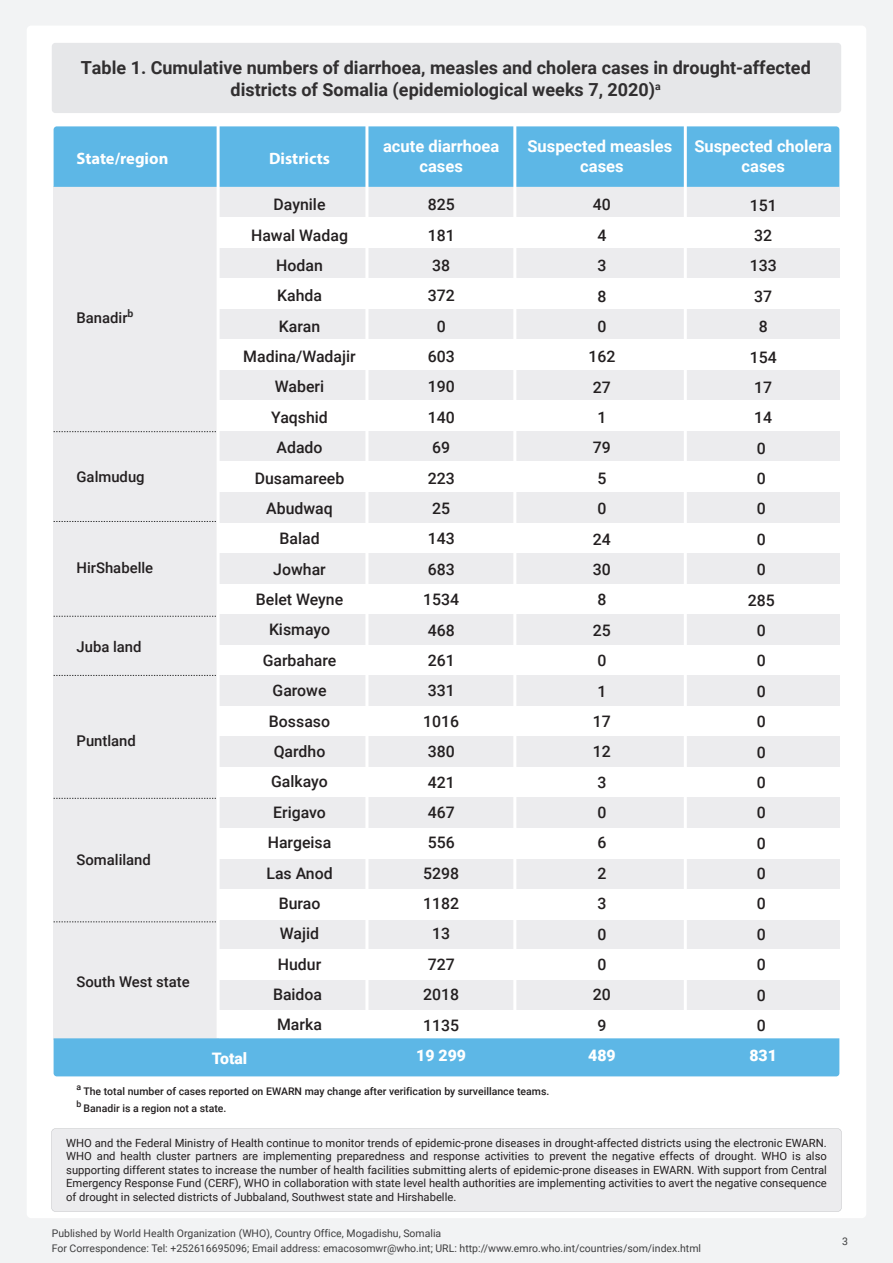
<style>
.page{position:relative;width:893px;height:1263px;background:#f2f3f4}
.page>*{position:absolute;margin:0;border:0;box-sizing:border-box;transform-origin:0 0}
.t1{font:700 18px/21.6px "Roboto";color:#312f30;text-align:center}
.t2{font:700 16.5px/19.8px "Roboto";color:#fff;text-align:center}
.t3{font:700 16.5px "Myriad Pro";color:#fff}
.t4{font:500 15.9px/30.5px "Roboto";color:#231f20;text-align:center}
.t5{font:900 15.9px "Roboto";color:#fff}
.t6{font:500 14.85px "Roboto";color:#231f20}
.t7{font:11.25px/13.5px "Roboto";color:#231f20;text-align:justify}
.t8{font:10.5px/15px "Roboto";color:#3e3e3f}
.t9{font:500 10.5px "Roboto";color:#231f20}
.t10{font:500 8.7px "Roboto";color:#231f20}
</style>
<div class="page">
<div style="left:27px;top:26px;width:839px;height:1192px;background:#fff;border-radius:4px"></div>
<div style="left:52px;top:43px;width:789px;height:70px;background:#e6e7e9;border-radius:4px"></div>
<div style="left:51px;top:1128px;width:791px;height:83px;background:#ececee"></div>
<div style="left:218px;top:187px;width:621px;height:30px;background:#ececee"></div>
<div style="left:218px;top:248px;width:621px;height:30px;background:#ececee"></div>
<div style="left:218px;top:309px;width:621px;height:31px;background:#ececee"></div>
<div style="left:218px;top:370px;width:621px;height:31px;background:#ececee"></div>
<div style="left:218px;top:431px;width:621px;height:31px;background:#ececee"></div>
<div style="left:218px;top:492px;width:621px;height:31px;background:#ececee"></div>
<div style="left:218px;top:553px;width:621px;height:31px;background:#ececee"></div>
<div style="left:218px;top:614px;width:621px;height:31px;background:#ececee"></div>
<div style="left:218px;top:675px;width:621px;height:31px;background:#ececee"></div>
<div style="left:218px;top:736px;width:621px;height:31px;background:#ececee"></div>
<div style="left:218px;top:859px;width:621px;height:30px;background:#ececee"></div>
<div style="left:218px;top:797px;width:621px;height:31px;background:#ececee"></div>
<div style="left:218px;top:920px;width:621px;height:30px;background:#ececee"></div>
<div style="left:218px;top:980px;width:621px;height:30px;background:#ececee"></div>
<div style="left:218px;top:949px;width:621px;height:31px;background:#fff"></div>
<div style="left:54px;top:187px;width:165px;height:853px;background:#ececee"></div>
<svg style="left:54px;top:431px;width:162px;height:1px"></svg>
<svg style="left:54px;top:521px;width:162px;height:1px"></svg>
<svg style="left:54px;top:616px;width:162px;height:1px"></svg>
<svg style="left:54px;top:675px;width:162px;height:1px"></svg>
<svg style="left:54px;top:798px;width:162px;height:1px"></svg>
<svg style="left:54px;top:921px;width:162px;height:1px"></svg>
<div style="left:54px;top:126px;width:785px;height:61px;background:#5db7e6"></div>
<hr style="left:217px;top:126px;width:3px;height:912px;background:#fff">
<hr style="left:365px;top:126px;width:3px;height:912px;background:#fff">
<hr style="left:513px;top:126px;width:3px;height:912px;background:#fff">
<hr style="left:684px;top:126px;width:3px;height:912px;background:#fff">
<div style="left:54px;top:1038px;width:785px;height:38px;background:#5db7e6"></div>
<h1 class="t1" style="left:81px;top:56px;width:732px">Table 1. Cumulative numbers of diarrhoea, measles and cholera cases in drought-affected districts of Somalia (epidemiological weeks 7, 2020)<sup>a</sup></h1>
<h2 class="t3" style="left:77px;top:148px;width:93px">State/region</h2>
<h2 class="t3" style="left:269px;top:148px;width:62px">Districts</h2>
<h2 class="t2" style="left:383px;top:135px;width:118px">acute diarrhoea cases</h2>
<h2 class="t2" style="left:694px;top:135px;width:139px">Suspected cholera cases</h2>
<h2 class="t2" style="left:527px;top:135px;width:146px">Suspected measles cases</h2>
<h3 class="t6" style="left:77px;top:307px;width:58px">Banadir<sup>b</sup></h3>
<h3 class="t6" style="left:77px;top:467px;width:70px">Galmudug</h3>
<h3 class="t6" style="left:77px;top:558px;width:78px">HirShabelle</h3>
<h3 class="t6" style="left:77px;top:636px;width:67px">Juba land</h3>
<h3 class="t6" style="left:77px;top:730px;width:61px">Puntland</h3>
<h3 class="t6" style="left:77px;top:849px;width:76px">Somaliland</h3>
<h3 class="t6" style="left:77px;top:971px;width:115px">South West state</h3>
<h3 class="t4" style="left:243px;top:189px;width:114px">Daynile<br>Hawal Wadag<br>Hodan<br>Kahda<br>Karan<br>Madina/Wadajir<br>Waberi<br>Yaqshid<br>Adado<br>Dusamareeb<br>Abudwaq<br>Balad<br>Jowhar<br>Belet Weyne<br>Kismayo<br>Garbahare<br>Garowe<br>Bossaso<br>Qardho<br>Galkayo<br>Erigavo<br>Hargeisa<br>Las Anod<br>Burao<br>Wajid<br>Hudur<br>Baidoa<br>Marka</h3>
<h3 class="t4" style="left:423px;top:189px;width:38px">825<br>181<br>38<br>372<br>0<br>603<br>190<br>140<br>69<br>223<br>25<br>143<br>683<br>1534<br>468<br>261<br>331<br>1016<br>380<br>421<br>467<br>556<br>5298<br>1182<br>13<br>727<br>2018<br>1135</h3>
<h3 class="t5" style="left:416px;top:1044px;width:51px">19 299</h3>
<h3 class="t4" style="left:588px;top:189px;width:29px">40<br>4<br>3<br>8<br>0<br>162<br>27<br>1<br>79<br>5<br>0<br>24<br>30<br>8<br>25<br>0<br>1<br>17<br>12<br>3<br>0<br>6<br>2<br>3<br>0<br>0<br>20<br>9</h3>
<h3 class="t5" style="left:588px;top:1044px;width:29px">489</h3>
<h3 class="t4" style="left:748px;top:189px;width:30px">151<br>32<br>133<br>37<br>8<br>154<br>17<br>14<br>0<br>0<br>0<br>0<br>0<br>285<br>0<br>0<br>0<br>0<br>0<br>0<br>0<br>0<br>0<br>0<br>0<br>0<br>0<br>0</h3>
<h3 class="t5" style="left:212px;top:1047px;width:37px">Total</h3>
<h3 class="t5" style="left:749px;top:1044px;width:29px">831</h3>
<p class="t10" style="left:77px;top:1081px;width:6px">a</p>
<p class="t9" style="left:83px;top:1084px;width:467px">The total number of cases reported on EWARN may change after verification by surveillance teams.</p>
<p class="t10" style="left:77px;top:1098px;width:6px">b</p>
<p class="t9" style="left:84px;top:1101px;width:144px">Banadir is a region not a state.</p>
<p class="t7" style="left:66px;top:1135px;width:762px">WHO and the Federal Ministry of Health continue to monitor trends of epidemic-prone diseases in drought-affected districts using the electronic EWARN.<br>WHO and health cluster partners are implementing preparedness and response activities to prevent the negative effects of drought. WHO is also supporting different states to increase the number of health facilities submitting alerts of epidemic-prone diseases in EWARN. With support from Central Emergency Response Fund (CERF), WHO in collaboration with state level health authorities are implementing activities to avert the negative consequence of drought in selected districts of Jubbaland, Southwest state and Hirshabelle.</p>
<p class="t8" style="left:52px;top:1225px;width:651px">Published by World Health Organization (WHO), Country Office, Mogadishu, Somalia<br>For Correspondence: Tel: +252616695096; Email address: emacosomwr@who.int; URL: http://www.emro.who.int/countries/som/index.html</p>
<p class="t8" style="left:842px;top:1233px;width:7px">3</p>
</div>
